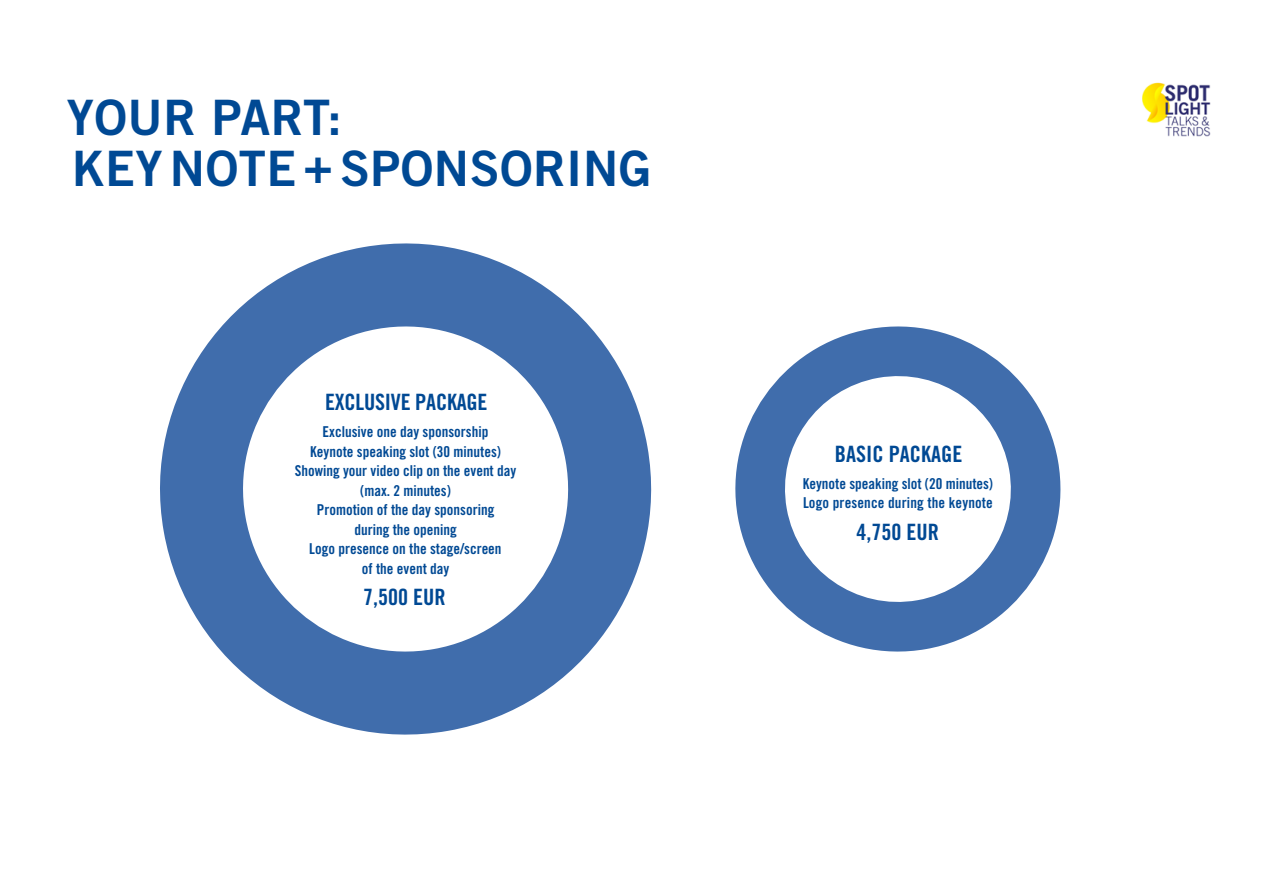
<style>
.page{position:relative;width:1263px;height:893px;background:#fff}
.page>*{position:absolute;margin:0;border:0;box-sizing:border-box;transform-origin:0 0}
.t1{font:48.9px/51px "Trade Gothic LT Std Bd 2";letter-spacing:.01em;color:#004994}
.t2{font:22.5px "Trade Gothic LT Std Bd Cn 20";color:#004994}
.t3{font:15px/19.5px "Trade Gothic LT Std Bd Cn 20";color:#004994;text-align:center}
</style>
<div class="page">
<svg style="left:735px;top:326px;width:326px;height:326px"></svg>
<svg style="left:160px;top:243px;width:492px;height:492px"></svg>
<img style="left:1142px;top:82px;width:69px;height:55px">
<h1 class="t1" style="left:67px;top:91px;width:586px">YOUR PART:<br>KEY NOTE+SPONSORING</h1>
<h2 class="t2" style="left:325px;top:389px;width:164px">EXCLUSIVE PACKAGE</h2>
<p class="t3" style="left:295px;top:422px;width:223px">Exclusive one day sponsorship<br>Keynote speaking slot (30 minutes)<br>Showing your video clip on the event day (max. 2 minutes)<br>Promotion of the day sponsoring<br>during the opening<br>Logo presence on the stage/screen<br>of the event day</p>
<h2 class="t2" style="left:363px;top:584px;width:84px">7,500 EUR</h2>
<h2 class="t2" style="left:835px;top:440px;width:129px">BASIC PACKAGE</h2>
<p class="t3" style="left:803px;top:473px;width:192px;text-align:left">Keynote speaking slot (20 minutes)<br>Logo presence during the keynote</p>
<h2 class="t2" style="left:857px;top:518px;width:84px">4,750 EUR</h2>
</div>
